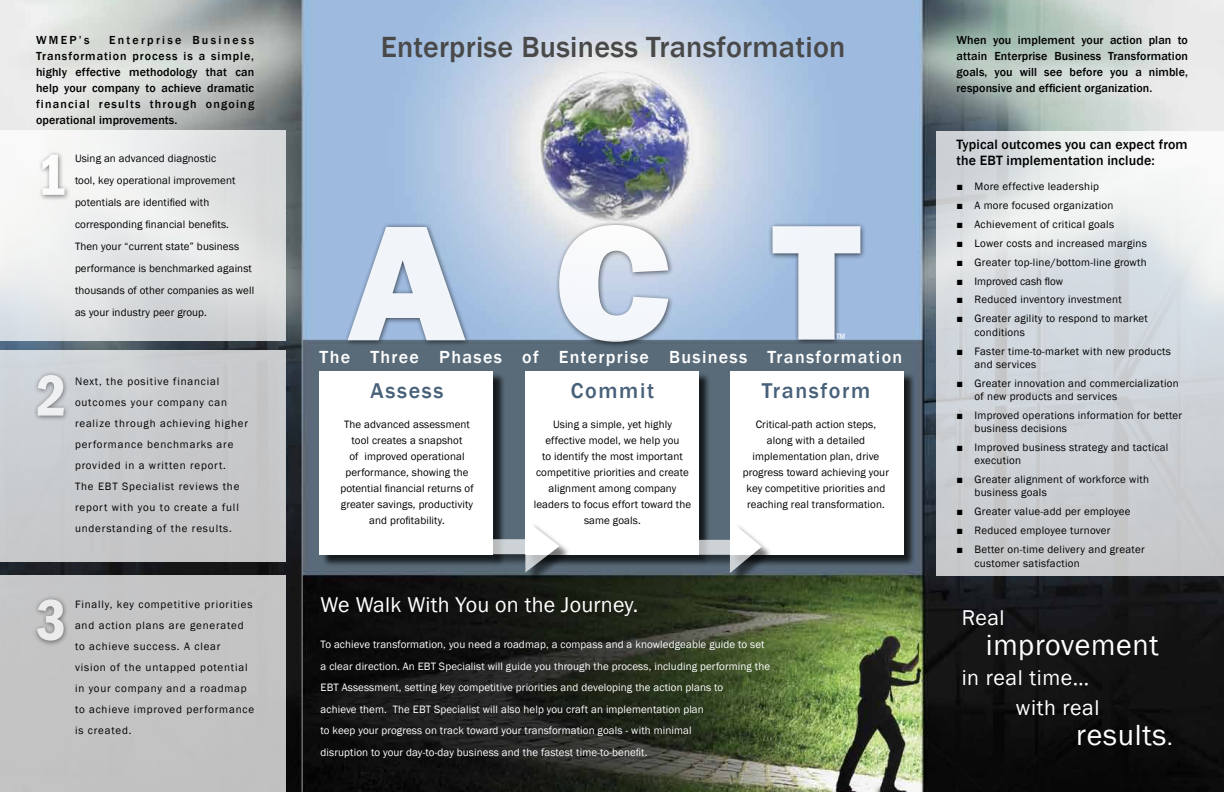
<style>
.page{position:relative;width:1224px;height:792px;background:#fff}
.page>*{position:absolute;margin:0;border:0;box-sizing:border-box;transform-origin:0 0}
.t1{font:800 170px "Franklin Gothic";color:#fff;scale:1.1 1}
.t2{font:600 condensed 60px "Franklin Gothic";color:#fff}
.t3{font:500 30px "Franklin Gothic";letter-spacing:.01em;color:#494949}
.t4{font:30px "Franklin Gothic";letter-spacing:.025em;color:#fff}
.t5{font:22px/30px "Franklin Gothic";letter-spacing:.01em;color:#fff}
.t6{font:500 22px "Franklin Gothic";letter-spacing:.075em;color:#48617a}
.t7{font:500 18px "Franklin Gothic";letter-spacing:.075em;color:#fff}
.t8{font:500 13.9px/16.7px "Franklin Gothic";letter-spacing:.01em;color:#000}
.t9{font:500 12px/16px "Franklin Gothic";letter-spacing:.01em;color:#000;text-align:justify}
.t10{font:11px/16px "Franklin Gothic";letter-spacing:.025em;color:#000}
.t11{font:11px/21.5px "Franklin Gothic";letter-spacing:.01em;color:#fff}
.t12{font:11px/21px "Franklin Gothic";letter-spacing:.075em;color:#000}
.t13{font:11px "Franklin Gothic";color:#000}
.t14{font:500 condensed 8px "Franklin Gothic";color:#fff}
.s1{font-size:22px}
</style>
<div class="page">
<img style="left:0;top:0;width:1224px;height:792px">
<div style="left:0;top:575px;width:286px;height:217px;background:#c3c3c3"></div>
<div style="left:0;top:350px;width:286px;height:211px;background:linear-gradient(to right,#cbcfd3,#c5c5c6)"></div>
<svg style="left:936px;top:131px;width:288px;height:445px;background:#d4d8db"></svg>
<div style="left:33px;top:370px;width:37px;height:52px;background:#000;opacity:.75"></div>
<svg style="left:0;top:130px;width:286px;height:210px"></svg>
<div style="left:321px;top:372px;width:184px;height:195px;background:#000;opacity:.75"></div>
<div style="left:320px;top:371px;width:173px;height:183px;background:#fff"></div>
<div style="left:527px;top:373px;width:184px;height:194px;background:#000;opacity:.75"></div>
<div style="left:525px;top:371px;width:174px;height:184px;background:#fff"></div>
<div style="left:732px;top:373px;width:184px;height:194px;background:#000;opacity:.75"></div>
<div style="left:730px;top:371px;width:173px;height:184px;background:#fff"></div>
<div style="left:492px;top:522px;width:79px;height:61px;background:#000;opacity:.75"></div>
<svg style="left:491px;top:520px;width:69px;height:52px"></svg>
<div style="left:699px;top:522px;width:74px;height:62px;background:#000;opacity:.75"></div>
<svg style="left:698px;top:521px;width:64px;height:52px"></svg>
<div style="left:38px;top:150px;width:32px;height:51px;background:#000;opacity:.75"></div>
<div style="left:32px;top:595px;width:37px;height:52px;background:#000;opacity:.75"></div>
<div style="left:768px;top:222px;width:99px;height:124px;background:#000;opacity:.75"></div>
<div style="left:554px;top:220px;width:120px;height:128px;background:#000;opacity:.75"></div>
<div style="left:343px;top:222px;width:128px;height:124px;background:#000;opacity:.75"></div>
<p class="t9" style="left:36px;top:33px;width:220px;text-indent:73px">Enterprise Business Transformation process is a simple, highly effective methodology that can help your company to achieve dramatic financial results through ongoing operational improvements.</p>
<p class="t9" style="left:36px;top:33px;width:55px">WMEP’s</p>
<h2 class="t2" style="left:36px;top:135px;width:32px">1</h2>
<p class="t10" style="left:75px;top:148px;width:181px;line-height:22px">Using an advanced diagnostic<br>tool, key operational improvement potentials are identified with corresponding financial benefits.<br>Then your “current state” business performance is benchmarked against thousands of other companies as well as your industry peer group.</p>
<h2 class="t2" style="left:36px;top:355px;width:32px">2</h2>
<p class="t12" style="left:75px;top:371px;width:175px">Next, the positive financial outcomes your company can realize through achieving higher performance benchmarks are provided in a written report.<br>The EBT Specialist reviews the report with you to create a full understanding of the results.</p>
<h2 class="t2" style="left:36px;top:580px;width:32px">3</h2>
<p class="t12" style="left:75px;top:594px;width:181px">Finally, key competitive priorities and action plans are generated to achieve success. A clear<br>vision of the untapped potential in your company and a roadmap to achieve improved performance is created.</p>
<h3 class="t3" style="left:381px;top:28px;width:466px">Enterprise Business Transformation</h3>
<h1 class="t1" style="left:347px;top:173px;width:468px">ACT</h1>
<p class="t14" style="left:837px;top:331px;width:10px">TM</p>
<h3 class="t7" style="left:320px;top:345px;width:584px">The Three Phases of Enterprise Business Transformation</h3>
<h3 class="t6" style="left:371px;top:377px;width:74px">Assess</h3>
<p class="t10" style="left:340px;top:417px;width:135px;text-align:center">The advanced assessment tool creates a snapshot<br>of improved operational performance, showing the potential financial returns of greater savings, productivity and profitability.</p>
<h3 class="t6" style="left:571px;top:377px;width:85px">Commit</h3>
<p class="t10" style="left:534px;top:417px;width:159px;text-align:center">Using a simple, yet highly effective model, we help you<br>to identify the most important competitive priorities and create alignment among company leaders to focus effort toward the same goals.</p>
<h3 class="t6" style="left:762px;top:377px;width:110px">Transform</h3>
<p class="t10" style="left:743px;top:417px;width:148px;text-align:center">Critical-path action steps, along with a detailed implementation plan, drive progress toward achieving your key competitive priorities and reaching real transformation.</p>
<h3 class="t5" style="left:321px;top:591px;width:319px">We Walk With You on the Journey.</h3>
<p class="t11" style="left:321px;top:634px;width:451px">To achieve transformation, you need a roadmap, a compass and a knowledgeable guide to set a clear direction. An EBT Specialist will guide you through the process, including performing the EBT Assessment, setting key competitive priorities and developing the action plans to<br>achieve them. The EBT Specialist will also help you craft an implementation plan<br>to keep your progress on track toward your transformation goals - with minimal<br>disruption to your day-to-day business and the fastest time-to-benefit.</p>
<p class="t9" style="left:957px;top:33px;width:233px">When you implement your action plan to attain Enterprise Business Transformation goals, you will see before you a nimble, responsive and efficient organization.</p>
<p class="t8" style="left:957px;top:136px;width:233px">Typical outcomes you can expect from the EBT implementation include:</p>
<p class="t10" style="left:957px;top:178px;width:144px">■ More effective leadership</p>
<p class="t10" style="left:957px;top:197px;width:158px">■ A more focused organization</p>
<p class="t10" style="left:957px;top:216px;width:159px">■ Achievement of critical goals</p>
<p class="t10" style="left:957px;top:235px;width:192px">■ Lower costs and increased margins</p>
<p class="t10" style="left:957px;top:254px;width:192px">■ Greater top-line/bottom-line growth</p>
<p class="t13" style="left:957px;top:274px;width:108px">■ Improved cash flow</p>
<p class="t10" style="left:957px;top:292px;width:167px">■ Reduced inventory investment</p>
<p class="t10" style="left:975px;top:312px;width:175px;line-height:13.2px;text-indent:-18px">■ Greater agility to respond to market conditions</p>
<p class="t10" style="left:975px;top:345px;width:198px;line-height:13.2px;text-indent:-18px">■ Faster time-to-market with new products and services</p>
<p class="t10" style="left:975px;top:377px;width:206px;line-height:13.2px;text-indent:-18px">■ Greater innovation and commercialization of new products and services</p>
<p class="t10" style="left:975px;top:409px;width:209px;line-height:13.2px;text-indent:-18px">■ Improved operations information for better business decisions</p>
<p class="t10" style="left:975px;top:441px;width:195px;line-height:13.2px;text-indent:-18px">■ Improved business strategy and tactical execution</p>
<p class="t10" style="left:975px;top:473px;width:176px;line-height:13.2px;text-indent:-18px">■ Greater alignment of workforce with business goals</p>
<p class="t10" style="left:957px;top:504px;width:175px">■ Greater value-add per employee</p>
<p class="t10" style="left:957px;top:523px;width:155px">■ Reduced employee turnover</p>
<p class="t10" style="left:975px;top:543px;width:172px;line-height:13.2px;text-indent:-18px">■ Better on-time delivery and greater customer satisfaction</p>
<h3 class="t5" style="left:962px;top:603px;width:44px">Real</h3>
<h3 class="t4" style="left:986px;top:626px;width:175px">improvement</h3>
<h3 class="t5" style="left:1016px;top:663px;width:85px;text-indent:-54px">in real time… with real</h3>
<h3 class="t4" style="left:1076px;top:716px;width:98px">results<span class="s1">.</span></h3>
</div>
